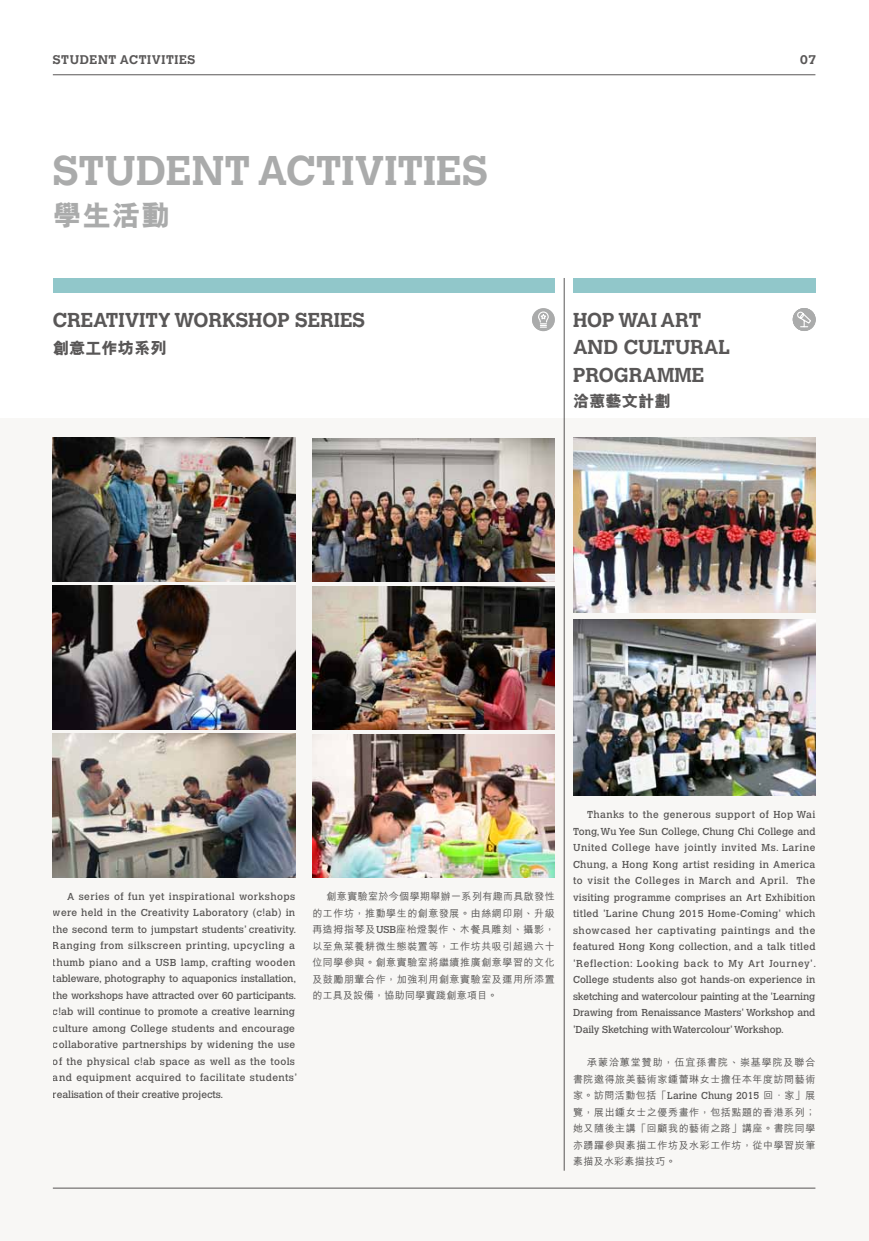
<style>
.page{position:relative;width:869px;height:1241px;background:#fff}
.page>*{position:absolute;margin:0;border:0;box-sizing:border-box;transform-origin:0 0}
.t1{font:700 41.25px "Calvert";color:#aaabab}
.t2{font:800 28.75px "M Hei HK";color:#aaabab}
.t3{font:700 20px/27.5px "Calvert";color:#595757}
.t4{font:800 16.25px "M Hei HK";color:#595757}
.t5{font:700 12.5px "Calvert";letter-spacing:.05em;color:#595757}
.t6{font:10px/16.5px "Calvert";letter-spacing:.015em;color:#595757;text-align:justify}
.t7{font:500 10px/16.5px "M Hei HK";letter-spacing:.055em;color:#595757;text-align:justify}
.s1{font-family:"Calvert";font-weight:400}
.s2{font-family:"M Hei HK";font-weight:500}
</style>
<div class="page">
<div style="left:0;top:418px;width:868px;height:822px;background:#f8f7f5"></div>
<hr style="left:53px;top:75px;width:762px;height:1px;background:#595757">
<hr style="left:53px;top:1187px;width:762px;height:1px;background:#595757">
<hr style="left:563px;top:278px;width:1px;height:892px;background:#595757">
<div style="left:572px;top:278px;width:243px;height:14px;background:#91c7ca"></div>
<div style="left:53px;top:278px;width:501px;height:14px;background:#91c7ca"></div>
<svg style="left:792px;top:308px;width:24px;height:23px"></svg>
<img style="left:573px;top:437px;width:242px;height:175px">
<img style="left:573px;top:619px;width:242px;height:176px">
<img style="left:53px;top:585px;width:242px;height:144px">
<img style="left:53px;top:733px;width:242px;height:144px">
<img style="left:53px;top:437px;width:242px;height:144px">
<img style="left:312px;top:586px;width:242px;height:143px">
<img style="left:312px;top:734px;width:242px;height:143px">
<img style="left:312px;top:438px;width:242px;height:143px">
<div style="left:532px;top:308px;width:22px;height:23px;background:#aaabab;border-radius:50%"></div>
<svg style="left:533px;top:311px;width:20px;height:17px"></svg>
<p class="t5" style="left:53px;top:51px;width:144px">STUDENT ACTIVITIES</p>
<p class="t5" style="left:799px;top:51px;width:18px">07</p>
<h1 class="t1" style="left:53px;top:144px;width:436px">STUDENT ACTIVITIES</h1>
<h2 class="t2" style="left:53px;top:200px;width:119px">學生活動</h2>
<h3 class="t3" style="left:53px;top:306px;width:313px">CREATIVITY WORKSHOP SERIES</h3>
<h3 class="t4" style="left:53px;top:339px;width:115px">創意工作坊系列</h3>
<h3 class="t3" style="left:572px;top:306px;width:158px">HOP WAI ART<br>AND CULTURAL<br>PROGRAMME</h3>
<h3 class="t4" style="left:572px;top:393px;width:99px">洽蕙藝文計劃</h3>
<p class="t6" style="left:53px;top:888px;width:246px;text-align:left;text-indent:14px">A series of fun yet inspirational workshops were held in the Creativity Laboratory (c!ab) in the second term to jumpstart students’ creativity.<br>Ranging from silkscreen printing, upcycling a thumb piano and a USB lamp, crafting wooden tableware, photography to aquaponics installation, the workshops have attracted over 60 participants. c!ab will continue to promote a creative learning culture among College students and encourage collaborative partnerships by widening the use of the physical c!ab space as well as the tools and equipment acquired to facilitate students’ realisation of their creative projects.</p>
<p class="t7" style="left:312px;top:887px;width:244px;text-indent:14px">創意實驗室於今個學期舉辦一系列有趣而具啟發性的工作坊，推動學生的創意發展。由絲網印刷、升級再造拇指琴及<span class="s1">USB</span>座枱燈製作、木餐具雕刻、攝影，以至魚菜養耕微生態裝置等，工作坊共吸引超過六十位同學參與。創意實驗室將繼續推廣創意學習的文化及鼓勵朋輩合作，加強利用創意實驗室及運用所添置的工具及設備，協助同學實踐創意項目。</p>
<p class="t6" style="left:572px;top:806px;width:244px;text-indent:14px">Thanks to the generous support of Hop Wai Tong, Wu Yee Sun College, Chung Chi College and United College have jointly invited Ms. Larine Chung, a Hong Kong artist residing in America to visit the Colleges in March and April. The visiting programme comprises an Art Exhibition titled 'Larine Chung 2015 Home-Coming' which showcased her captivating paintings and the featured Hong Kong collection, and a talk titled 'Reflection: Looking back to My Art Journey'.<br>College students also got hands-on experience in sketching and watercolour painting at the 'Learning Drawing from Renaissance Masters' Workshop and 'Daily Sketching with Watercolour' Workshop.</p>
<p class="t7" style="left:572px;top:1053px;width:244px;text-align:right">承蒙洽蕙堂贊助，伍宜孫書院、崇基學院及聯合<br>書院邀得旅美藝術家鍾蕾琳女士擔任本年度訪問藝術</p>
<p class="t6" style="left:572px;top:1086px;width:244px"><span class="s2">家。訪問活動包括「</span>Larine Chung 2015 <span class="s2">回．家」展</span></p>
<p class="t7" style="left:572px;top:1102px;width:244px">覽，展出鍾女士之優秀畫作，包括點題的香港系列；她又隨後主講「回顧我的藝術之路」講座。書院同學亦踴躍參與素描工作坊及水彩工作坊，從中學習炭筆素描及水彩素描技巧。</p>
</div>
